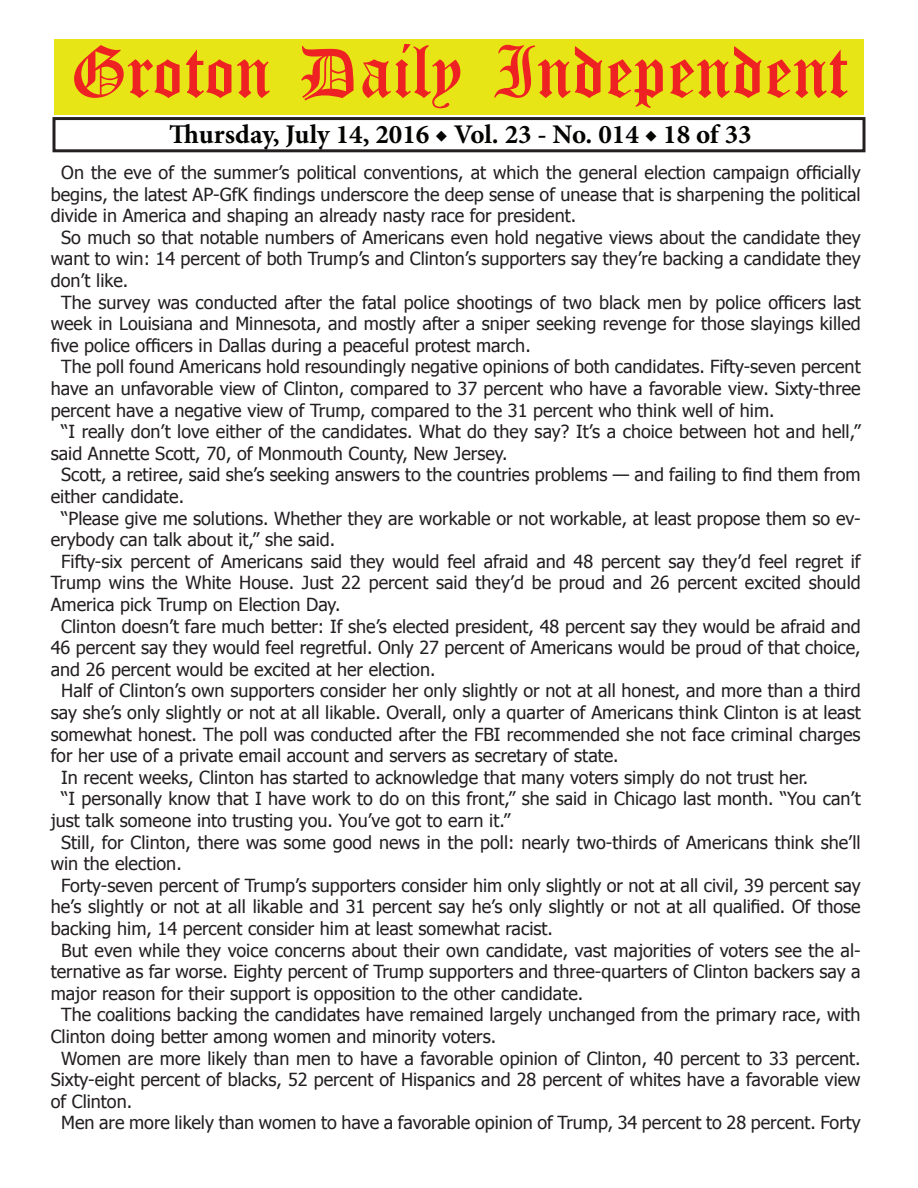
<style>
.page{position:relative;width:918px;height:1188px;background:#fff}
.page>*{position:absolute;margin:0;border:0;box-sizing:border-box;transform-origin:0 0}
.t1{font:54px "Old English Five";color:#ee2123}
.t2{font:700 27px "Minion Pro";color:#040503}
.t3{font:18px "Tahoma";color:#231f20}
</style>
<div class="page">
<div style="left:52px;top:117px;width:814px;height:35px;border:3px solid #231f20"></div>
<div style="left:54px;top:40px;width:810px;height:75px;background:#e7e515"></div>
<h1 class="t1" style="left:70px;top:47px;width:779px">Groton Daily Independent</h1>
<h2 class="t2" style="left:169px;top:116px;width:584px">Thursday, July 14, 2016 ◆ Vol. 23 - No. 014 ◆ 18 of 33</h2>
<p class="t3" style="left:61px;top:160px;width:801px">On the eve of the summer’s political conventions, at which the general election campaign officially</p>
<p class="t3" style="left:51px;top:182px;width:811px">begins, the latest AP-GfK findings underscore the deep sense of unease that is sharpening the political</p>
<p class="t3" style="left:51px;top:204px;width:527px">divide in America and shaping an already nasty race for president.</p>
<p class="t3" style="left:61px;top:225px;width:801px">So much so that notable numbers of Americans even hold negative views about the candidate they</p>
<p class="t3" style="left:51px;top:247px;width:811px">want to win: 14 percent of both Trump’s and Clinton’s supporters say they’re backing a candidate they</p>
<p class="t3" style="left:51px;top:268px;width:79px">don’t like.</p>
<p class="t3" style="left:61px;top:290px;width:801px">The survey was conducted after the fatal police shootings of two black men by police officers last</p>
<p class="t3" style="left:51px;top:312px;width:811px">week in Louisiana and Minnesota, and mostly after a sniper seeking revenge for those slayings killed</p>
<p class="t3" style="left:51px;top:333px;width:482px">five police officers in Dallas during a peaceful protest march.</p>
<p class="t3" style="left:61px;top:355px;width:801px">The poll found Americans hold resoundingly negative opinions of both candidates. Fifty-seven percent</p>
<p class="t3" style="left:51px;top:376px;width:811px">have an unfavorable view of Clinton, compared to 37 percent who have a favorable view. Sixty-three</p>
<p class="t3" style="left:51px;top:398px;width:725px">percent have a negative view of Trump, compared to the 31 percent who think well of him.</p>
<p class="t3" style="left:61px;top:420px;width:801px">“I really don’t love either of the candidates. What do they say? It’s a choice between hot and hell,”</p>
<p class="t3" style="left:51px;top:441px;width:459px">said Annette Scott, 70, of Monmouth County, New Jersey.</p>
<p class="t3" style="left:61px;top:463px;width:801px">Scott, a retiree, said she’s seeking answers to the countries problems — and failing to find them from</p>
<p class="t3" style="left:51px;top:484px;width:135px">either candidate.</p>
<p class="t3" style="left:61px;top:506px;width:801px">“Please give me solutions. Whether they are workable or not workable, at least propose them so ev-</p>
<p class="t3" style="left:51px;top:528px;width:286px">erybody can talk about it,” she said.</p>
<p class="t3" style="left:61px;top:549px;width:801px">Fifty-six percent of Americans said they would feel afraid and 48 percent say they’d feel regret if</p>
<p class="t3" style="left:51px;top:571px;width:812px">Trump wins the White House. Just 22 percent said they’d be proud and 26 percent excited should</p>
<p class="t3" style="left:51px;top:592px;width:291px">America pick Trump on Election Day.</p>
<p class="t3" style="left:61px;top:614px;width:801px">Clinton doesn’t fare much better: If she’s elected president, 48 percent say they would be afraid and</p>
<p class="t3" style="left:51px;top:636px;width:811px">46 percent say they would feel regretful. Only 27 percent of Americans would be proud of that choice,</p>
<p class="t3" style="left:51px;top:657px;width:386px">and 26 percent would be excited at her election.</p>
<p class="t3" style="left:61px;top:679px;width:801px">Half of Clinton’s own supporters consider her only slightly or not at all honest, and more than a third</p>
<p class="t3" style="left:51px;top:700px;width:811px">say she’s only slightly or not at all likable. Overall, only a quarter of Americans think Clinton is at least</p>
<p class="t3" style="left:51px;top:722px;width:811px">somewhat honest. The poll was conducted after the FBI recommended she not face criminal charges</p>
<p class="t3" style="left:51px;top:744px;width:569px">for her use of a private email account and servers as secretary of state.</p>
<p class="t3" style="left:61px;top:765px;width:749px">In recent weeks, Clinton has started to acknowledge that many voters simply do not trust her.</p>
<p class="t3" style="left:61px;top:787px;width:801px">“I personally know that I have work to do on this front,” she said in Chicago last month. “You can’t</p>
<p class="t3" style="left:51px;top:808px;width:461px">just talk someone into trusting you. You’ve got to earn it.”</p>
<p class="t3" style="left:61px;top:830px;width:801px">Still, for Clinton, there was some good news in the poll: nearly two-thirds of Americans think she’ll</p>
<p class="t3" style="left:51px;top:852px;width:133px">win the election.</p>
<p class="t3" style="left:61px;top:873px;width:801px">Forty-seven percent of Trump’s supporters consider him only slightly or not at all civil, 39 percent say</p>
<p class="t3" style="left:51px;top:895px;width:811px">he’s slightly or not at all likable and 31 percent say he’s only slightly or not at all qualified. Of those</p>
<p class="t3" style="left:51px;top:916px;width:504px">backing him, 14 percent consider him at least somewhat racist.</p>
<p class="t3" style="left:61px;top:938px;width:801px">But even while they voice concerns about their own candidate, vast majorities of voters see the al-</p>
<p class="t3" style="left:51px;top:960px;width:811px">ternative as far worse. Eighty percent of Trump supporters and three-quarters of Clinton backers say a</p>
<p class="t3" style="left:51px;top:981px;width:534px">major reason for their support is opposition to the other candidate.</p>
<p class="t3" style="left:61px;top:1003px;width:801px">The coalitions backing the candidates have remained largely unchanged from the primary race, with</p>
<p class="t3" style="left:51px;top:1024px;width:447px">Clinton doing better among women and minority voters.</p>
<p class="t3" style="left:61px;top:1046px;width:801px">Women are more likely than men to have a favorable opinion of Clinton, 40 percent to 33 percent.</p>
<p class="t3" style="left:51px;top:1068px;width:811px">Sixty-eight percent of blacks, 52 percent of Hispanics and 28 percent of whites have a favorable view</p>
<p class="t3" style="left:51px;top:1089px;width:83px">of Clinton.</p>
<p class="t3" style="left:61px;top:1111px;width:801px">Men are more likely than women to have a favorable opinion of Trump, 34 percent to 28 percent. Forty</p>
</div>
